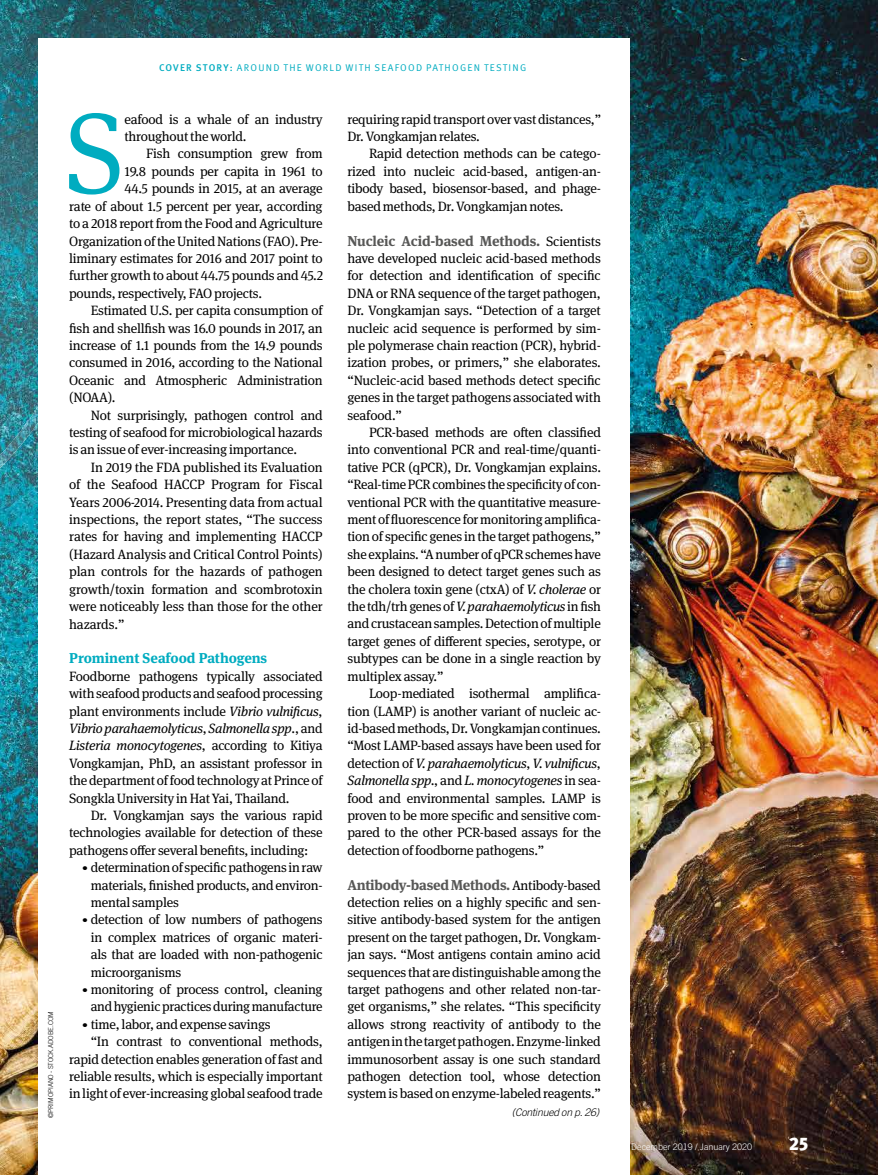
<style>
.page{position:relative;width:878px;height:1175px;background:#fff}
.page>*{position:absolute;margin:0;border:0;box-sizing:border-box;transform-origin:0 0}
.t1{font:114.45px "Meta Serif OT";color:#00acc0}
.t2{font:900 18px "Meta OT";color:#fff}
.t3{font:700 14.25px "Meta Serif OT";letter-spacing:-.015em;color:#575756}
.t4{font:700 14.25px "Meta Serif OT";letter-spacing:-.005em;color:#00acc0}
.t5{font:13.5px/17.4px "Meta Serif OT";letter-spacing:-.015em;color:#000;text-align:justify}
.t6{font:italic 300 10.5px "Trade Gothic LT Com";letter-spacing:-.015em;color:#000}
.t7{font:9.75px "Meta OT Norm";letter-spacing:.13em;color:#00acc0}
.t8{font:300 9px "Trade Gothic LT Com";letter-spacing:-.005em;color:#fff}
.t9{font:300 6.75px "Trade Gothic LT Com";letter-spacing:-.015em;color:#000}
.s1{font-family:"Meta OT";font-weight:500}
.s2{font-style:italic}
.s3{font-family:"Meta OT";font-weight:900;font-size:10.95px}
.s4{font-weight:400;font-size:13.5px;color:#000}
</style>
<div class="page">
<img style="left:0;top:0;width:878px;height:1174px">
<img style="left:0;top:58px;width:38px;height:410px">
<div style="left:38px;top:38px;width:591px;height:1136px;background:#fff"></div>
<p class="t7" style="left:159px;top:62px;width:369px"><span class="s1">COVER STORY:</span> AROUND THE WORLD WITH SEAFOOD PATHOGEN TESTING</p>
<p class="t9" style="left:47px;top:1118px;width:109px;rotate:-90deg">©PRIMOPIANO - STOCK.ADOBE.COM</p>
<h1 class="t1" style="left:65px;top:81px;width:61px">S</h1>
<p class="t5" style="left:124px;top:110px;width:200px">eafood is a whale of an industry throughout the world.</p>
<p class="t5" style="left:146px;top:145px;width:178px">Fish consumption grew from</p>
<p class="t5" style="left:124px;top:162px;width:200px">19.8 pounds per capita in 1961 to</p>
<p class="t5" style="left:124px;top:180px;width:200px">44.5 pounds in 2015, at an average</p>
<p class="t5" style="left:69px;top:197px;width:255px">rate of about 1.5 percent per year, according</p>
<p class="t5" style="left:69px;top:215px;width:255px">to a 2018 report from the Food and Agriculture</p>
<p class="t5" style="left:69px;top:232px;width:255px">Organization of the United Nations (FAO). Pre-</p>
<p class="t5" style="left:69px;top:249px;width:255px">liminary estimates for 2016 and 2017 point to</p>
<p class="t5" style="left:69px;top:267px;width:255px">further growth to about 44.75 pounds and 45.2</p>
<p class="t5" style="left:69px;top:284px;width:194px">pounds, respectively, FAO projects.</p>
<p class="t5" style="left:91px;top:302px;width:233px">Estimated U.S. per capita consumption of</p>
<p class="t5" style="left:69px;top:319px;width:255px">fish and shellfish was 16.0 pounds in 2017, an</p>
<p class="t5" style="left:69px;top:336px;width:255px">increase of 1.1 pounds from the 14.9 pounds</p>
<p class="t5" style="left:69px;top:354px;width:255px">consumed in 2016, according to the National</p>
<p class="t5" style="left:69px;top:371px;width:255px">Oceanic and Atmospheric Administration</p>
<p class="t5" style="left:69px;top:389px;width:48px">(NOAA).</p>
<p class="t5" style="left:91px;top:406px;width:233px">Not surprisingly, pathogen control and</p>
<p class="t5" style="left:69px;top:423px;width:255px">testing of seafood for microbiological hazards</p>
<p class="t5" style="left:69px;top:441px;width:230px">is an issue of ever-increasing importance.</p>
<p class="t5" style="left:91px;top:458px;width:233px">In 2019 the FDA published its Evaluation</p>
<p class="t5" style="left:69px;top:476px;width:255px">of the Seafood HACCP Program for Fiscal</p>
<p class="t5" style="left:69px;top:493px;width:255px">Years 2006-2014. Presenting data from actual</p>
<p class="t5" style="left:69px;top:510px;width:255px">inspections, the report states, “The success</p>
<p class="t5" style="left:69px;top:528px;width:255px">rates for having and implementing HACCP</p>
<p class="t5" style="left:69px;top:545px;width:255px">(Hazard Analysis and Critical Control Points)</p>
<p class="t5" style="left:69px;top:563px;width:255px">plan controls for the hazards of pathogen</p>
<p class="t5" style="left:69px;top:580px;width:255px">growth/toxin formation and scombrotoxin</p>
<p class="t5" style="left:69px;top:597px;width:255px">were noticeably less than those for the other</p>
<p class="t5" style="left:69px;top:615px;width:57px">hazards.”</p>
<p class="t4" style="left:69px;top:649px;width:200px">Prominent Seafood Pathogens</p>
<p class="t5" style="left:69px;top:667px;width:255px">Foodborne pathogens typically associated with seafood products and seafood processing plant environments include <span class="s2">Vibrio vulnificus</span>, <span class="s2">Vibrio parahaemolyticus</span>, <span class="s2">Salmonellaspp</span>., and <span class="s2">Listeria monocytogenes</span>, according to Kitiya Vongkamjan, PhD, an assistant professor in the department of food technology at Prince of Songkla University in Hat Yai, Thailand.</p>
<p class="t5" style="left:69px;top:806px;width:255px;text-indent:22px">Dr. Vongkamjan says the various rapid technologies available for detection of these pathogens offer several benefits, including:</p>
<p class="t5" style="left:91px;top:858px;width:233px;text-indent:-9px"><span class="s3">•</span> determination of specific pathogens in raw materials, finished products, and environ&shy;mental samples</p>
<p class="t5" style="left:91px;top:911px;width:233px;text-indent:-9px"><span class="s3">•</span> detection of low numbers of pathogens in complex matrices of organic materi&shy;als that are loaded with non-pathogenic microorganisms</p>
<p class="t5" style="left:82px;top:980px;width:242px;text-align:right"><span class="s3">•</span> monitoring of process control, cleaning and hygienic practices during manufacture</p>
<p class="t5" style="left:82px;top:1015px;width:190px"><span class="s3">•</span> time, labor, and expense savings</p>
<p class="t5" style="left:91px;top:1032px;width:233px">“In contrast to conventional methods,</p>
<p class="t5" style="left:69px;top:1050px;width:255px">rapid detection enables generation of fast and</p>
<p class="t5" style="left:69px;top:1067px;width:255px">reliable results, which is especially important</p>
<p class="t5" style="left:69px;top:1085px;width:255px">in light of ever-increasing global seafood trade</p>
<p class="t5" style="left:347px;top:110px;width:255px">requiring rapid transport over vast distances,”<br>Dr. Vongkamjan relates.</p>
<p class="t5" style="left:347px;top:145px;width:255px;text-indent:22px">Rapid detection methods can be catego&shy;rized into nucleic acid-based, antigen-an&shy;tibody based, biosensor-based, and phage&shy;based methods, Dr. Vongkamjan notes.</p>
<p class="t3" style="left:347px;top:231px;width:255px">Nucleic Acid-based Methods. <span class="s4">Scientists</span></p>
<p class="t5" style="left:347px;top:249px;width:255px">have developed nucleic acid-based methods for detection and identification of specific DNA or RNA sequence of the target pathogen, Dr. Vongkamjan says. “Detection of a target nucleic acid sequence is performed by sim&shy;ple polymerase chain reaction (PCR), hybrid&shy;ization probes, or primers,” she elaborates. “Nucleic-acid based methods detect specific genes in the target pathogens associated with seafood.”</p>
<p class="t5" style="left:347px;top:423px;width:255px;text-indent:22px">PCR-based methods are often classified into conventional PCR and real-time/quanti&shy;tative PCR (qPCR), Dr. Vongkamjan explains. “Real-time PCR combines the specificity of con&shy;ventional PCR with the quantitative measure&shy;ment of fluorescence for monitoring amplifica&shy;tion of specific genes in the target pathogens,” she explains. “A number of qPCR schemes have been designed to detect target genes such as the cholera toxin gene (ctxA) of <span class="s2">V. cholerae</span> or the tdh/trh genes of <span class="s2">V. parahaemolyticus</span> in fish and crustacean samples. Detection of multiple target genes of different species, serotype, or subtypes can be done in a single reaction by multiplex assay.”</p>
<p class="t5" style="left:347px;top:684px;width:255px;text-indent:22px">Loop-mediated isothermal amplifica&shy;tion (LAMP) is another variant of nucleic ac&shy;id-based methods, Dr. Vongkamjan continues. “Most LAMP-based assays have been used for detection of <span class="s2">V. parahaemolyticus</span>, <span class="s2">V. vulnificus</span>, <span class="s2">Salmonella spp.</span>, and <span class="s2">L. monocytogenes</span> in sea&shy;food and environmental samples. LAMP is proven to be more specific and sensitive com&shy;pared to the other PCR-based assays for the detection of foodborne pathogens.”</p>
<p class="t3" style="left:347px;top:875px;width:255px">Antibody-based Methods.<span class="s4">Antibody-based</span></p>
<p class="t5" style="left:347px;top:893px;width:255px">detection relies on a highly specific and sen&shy;sitive antibody-based system for the antigen present on the target pathogen, Dr. Vongkam&shy;jan says. “Most antigens contain amino acid sequences that are distinguishable among the target pathogens and other related non-tar&shy;get organisms,” she relates. “This specificity allows strong reactivity of antibody to the antigen in the target pathogen. Enzyme-linked immunosorbent assay is one such standard pathogen detection tool, whose detection system is based on enzyme-labeled reagents.”</p>
<p class="t6" style="left:512px;top:1105px;width:89px">(Continued on p. 26)</p>
<p class="t8" style="left:631px;top:1141px;width:122px">December 2019 / January 2020</p>
<h2 class="t2" style="left:789px;top:1133px;width:21px">25</h2>
</div>
